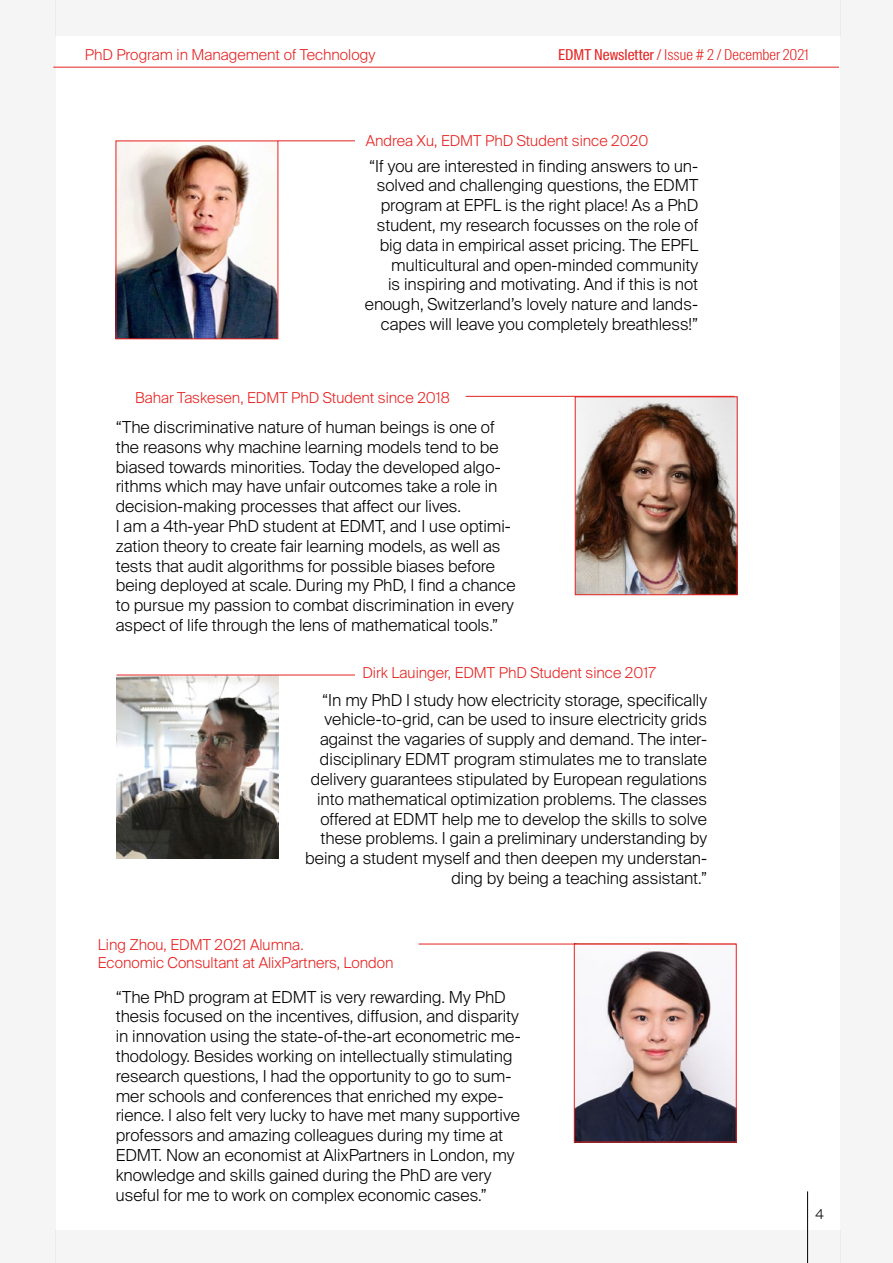
<style>
.page{position:relative;width:893px;height:1263px;background:#fff}
.page>*{position:absolute;margin:0;border:0;box-sizing:border-box;transform-origin:0 0}
.t1{font:300 16.5px/19.8px "Suisse Intl";color:#000;text-align:right}
.t2{font:300 15px/18px "Suisse Intl";color:#e52321}
.t3{font:300 15px "Suisse Intl Cond";color:#e52321}
.t4{font:300 13.5px "Suisse Intl";color:#000}
.s1{font-weight:400}
</style>
<div class="page">
<div style="left:0;top:0;width:55px;height:1263px;background:#f5f5f5"></div>
<div style="left:841px;top:0;width:52px;height:1263px;background:#f5f5f5"></div>
<div style="left:55px;top:1230px;width:786px;height:33px;background:#f5f5f5"></div>
<div style="left:55px;top:0;width:786px;height:36px;background:#f5f5f5"></div>
<hr style="left:53px;top:67px;width:786px;height:1px;background:#e52321">
<hr style="left:807px;top:1191px;width:1px;height:72px;background:#000">
<img style="left:118px;top:143px;width:158px;height:194px">
<hr style="left:116px;top:141px;width:448px;height:1px;background:#e52321">
<div style="left:355px;top:135px;width:343px;height:24px;background:#fff"></div>
<img style="left:577px;top:396px;width:161px;height:198px">
<img style="left:116px;top:675px;width:162px;height:183px">
<hr style="left:117px;top:675px;width:447px;height:1px;background:#e52321">
<div style="left:355px;top:666px;width:410px;height:18px;background:#fff"></div>
<div style="left:575px;top:397px;width:162px;height:198px;border:1px solid #e52321"></div>
<hr style="left:418px;top:944px;width:318px;height:1px;background:#e52321">
<img style="left:576px;top:949px;width:158px;height:191px">
<hr style="left:466px;top:396px;width:269px;height:1px;background:#e52321">
<p class="t2" style="left:85px;top:46px;width:292px">PhD Program in Management of Technology</p>
<p class="t3" style="left:558px;top:46px;width:252px"><span class="s1">EDMT Newsletter</span> / Issue # 2 / December 2021</p>
<p class="t2" style="left:366px;top:132px;width:284px">Andrea Xu, EDMT PhD Student since 2020</p>
<p class="t1" style="left:365px;top:156px;width:335px">“If you are interested in finding answers to un&shy;solved and challenging questions, the EDMT program at EPFL is the right place! As a PhD student, my research focusses on the role of big data in empirical asset pricing. The EPFL multicultural and open-minded community<br>is inspiring and motivating. And if this is not enough, Switzerland’s lovely nature and lands&shy;capes will leave you completely breathless!”</p>
<p class="t2" style="left:135px;top:389px;width:316px">Bahar Taskesen, EDMT PhD Student since 2018</p>
<p class="t1" style="left:116px;top:417px;width:401px;text-align:left">“The discriminative nature of human beings is one of the reasons why machine learning models tend to be biased towards minorities. Today the developed algo&shy;rithms which may have unfair outcomes take a role in decision-making processes that affect our lives.<br>I am a 4th-year PhD student at EDMT, and I use optimi&shy;zation theory to create fair learning models, as well as tests that audit algorithms for possible biases before being deployed at scale. During my PhD, I find a chance to pursue my passion to combat discrimination in every aspect of life through the lens of mathematical tools.”</p>
<p class="t2" style="left:362px;top:664px;width:295px">Dirk Lauinger, EDMT PhD Student since 2017</p>
<p class="t1" style="left:305px;top:690px;width:403px">“In my PhD I study how electricity storage, specifically vehicle-to-grid, can be used to insure electricity grids against the vagaries of supply and demand. The inter&shy;disciplinary EDMT program stimulates me to translate delivery guarantees stipulated by European regulations into mathematical optimization problems. The classes offered at EDMT help me to develop the skills to solve these problems. I gain a preliminary understanding by being a student myself and then deepen my understan&shy;ding by being a teaching assistant.”</p>
<p class="t2" style="left:98px;top:935px;width:297px">Ling Zhou, EDMT 2021 Alumna.<br>Economic Consultant at AlixPartners, London</p>
<p class="t1" style="left:116px;top:987px;width:407px;text-align:left">“The PhD program at EDMT is very rewarding. My PhD thesis focused on the incentives, diffusion, and disparity in innovation using the state-of-the-art econometric me&shy;thodology. Besides working on intellectually stimulating research questions, I had the opportunity to go to sum&shy;mer schools and conferences that enriched my expe&shy;rience. I also felt very lucky to have met many supportive professors and amazing colleagues during my time at EDMT. Now an economist at AlixPartners in London, my knowledge and skills gained during the PhD are very useful for me to work on complex economic cases.”</p>
<p class="t4" style="left:816px;top:1207px;width:10px">4</p>
</div>
